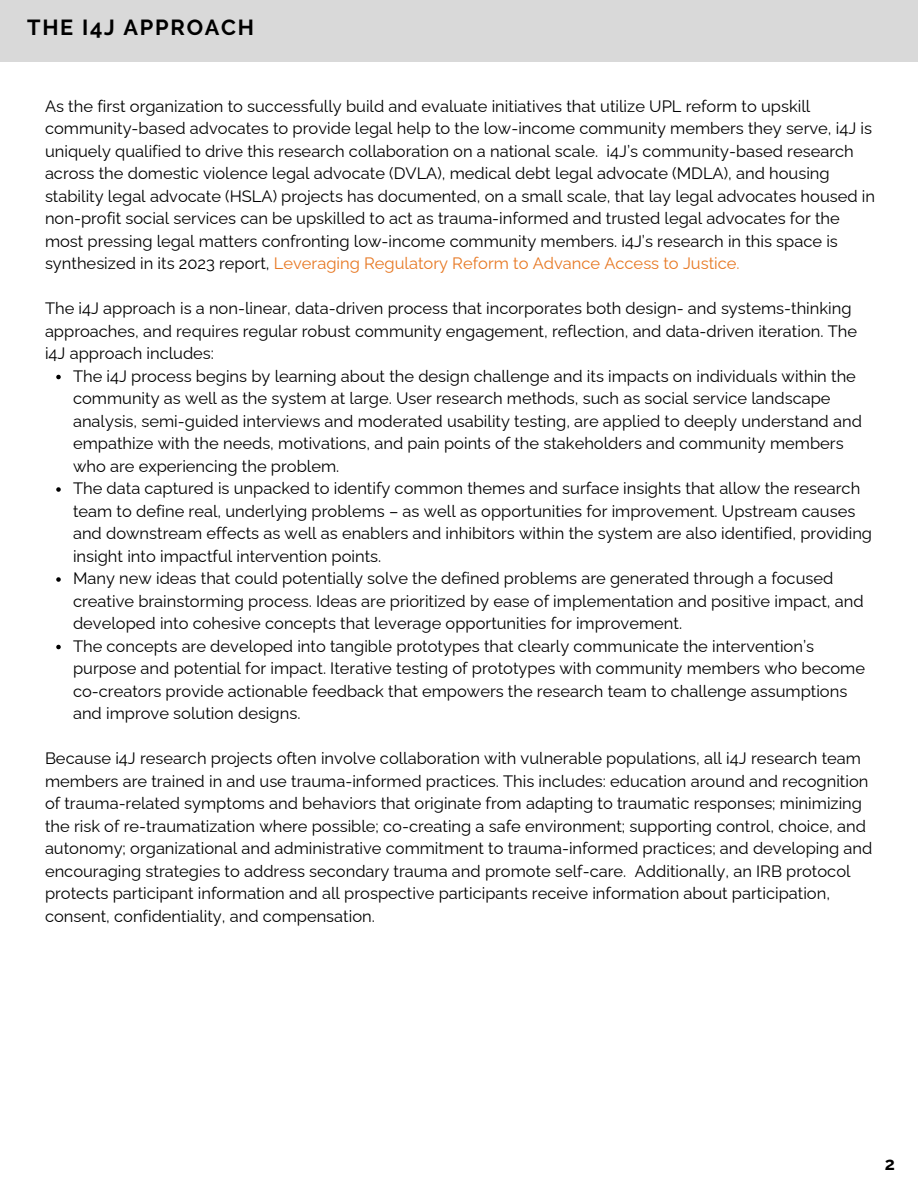
<style>
.page{position:relative;width:918px;height:1188px;background:#fff}
.page>*{position:absolute;margin:0;border:0;box-sizing:border-box;transform-origin:0 0}
.t1{font:700 21.75px "Raleway";letter-spacing:.08em;color:#000}
.t2{font:700 18px "Raleway";color:#000}
.t3{font:16.5px/22.5px "Raleway";color:#000}
.s1{color:#e77823}
</style>
<div class="page">
<div style="left:0;top:0;width:918px;height:62px;background:#d9d9d9"></div>
<svg style="left:56px;top:375px;width:5px;height:4px"></svg>
<svg style="left:56px;top:487px;width:5px;height:5px"></svg>
<svg style="left:56px;top:577px;width:5px;height:5px"></svg>
<svg style="left:56px;top:645px;width:5px;height:4px"></svg>
<h1 class="t1" style="left:27px;top:14px;width:228px">THE I4J APPROACH</h1>
<p class="t3" style="left:45px;top:94px;width:832px">As the first organization to successfully build and evaluate initiatives that utilize UPL reform to upskill community-based advocates to provide legal help to the low-income community members they serve, i4J is uniquely qualified to drive this research collaboration on a national scale. i4J’s community-based research across the domestic violence legal advocate (DVLA), medical debt legal advocate (MDLA), and housing stability legal advocate (HSLA) projects has documented, on a small scale, that lay legal advocates housed in non-profit social services can be upskilled to act as trauma-informed and trusted legal advocates for the most pressing legal matters confronting low-income community members. i4J’s research in this space is synthesized in its 2023 report, <span class="s1">Leveraging Regulatory Reform to Advance Access to Justice.</span></p>
<p class="t3" style="left:45px;top:297px;width:814px">The i4J approach is a non-linear, data-driven process that incorporates both design- and systems-thinking approaches, and requires regular robust community engagement, reflection, and data-driven iteration. The i4J approach includes:</p>
<p class="t3" style="left:73px;top:364px;width:790px">The i4J process begins by learning about the design challenge and its impacts on individuals within the community as well as the system at large. User research methods, such as social service landscape analysis, semi-guided interviews and moderated usability testing, are applied to deeply understand and empathize with the needs, motivations, and pain points of the stakeholders and community members who are experiencing the problem.</p>
<p class="t3" style="left:73px;top:477px;width:801px">The data captured is unpacked to identify common themes and surface insights that allow the research team to define real, underlying problems – as well as opportunities for improvement. Upstream causes and downstream effects as well as enablers and inhibitors within the system are also identified, providing insight into impactful intervention points.</p>
<p class="t3" style="left:73px;top:567px;width:792px">Many new ideas that could potentially solve the defined problems are generated through a focused creative brainstorming process. Ideas are prioritized by ease of implementation and positive impact, and developed into cohesive concepts that leverage opportunities for improvement.</p>
<p class="t3" style="left:73px;top:634px;width:794px">The concepts are developed into tangible prototypes that clearly communicate the intervention’s purpose and potential for impact. Iterative testing of prototypes with community members who become co-creators provide actionable feedback that empowers the research team to challenge assumptions and improve solution designs.</p>
<p class="t3" style="left:45px;top:747px;width:829px">Because i4J research projects often involve collaboration with vulnerable populations, all i4J research team members are trained in and use trauma-informed practices. This includes: education around and recognition of trauma-related symptoms and behaviors that originate from adapting to traumatic responses; minimizing the risk of re-traumatization where possible; co-creating a safe environment; supporting control, choice, and autonomy; organizational and administrative commitment to trauma-informed practices; and developing and encouraging strategies to address secondary trauma and promote self-care. Additionally, an IRB protocol protects participant information and all prospective participants receive information about participation, consent, confidentiality, and compensation.</p>
<p class="t2" style="left:885px;top:1153px;width:12px">2</p>
</div>
